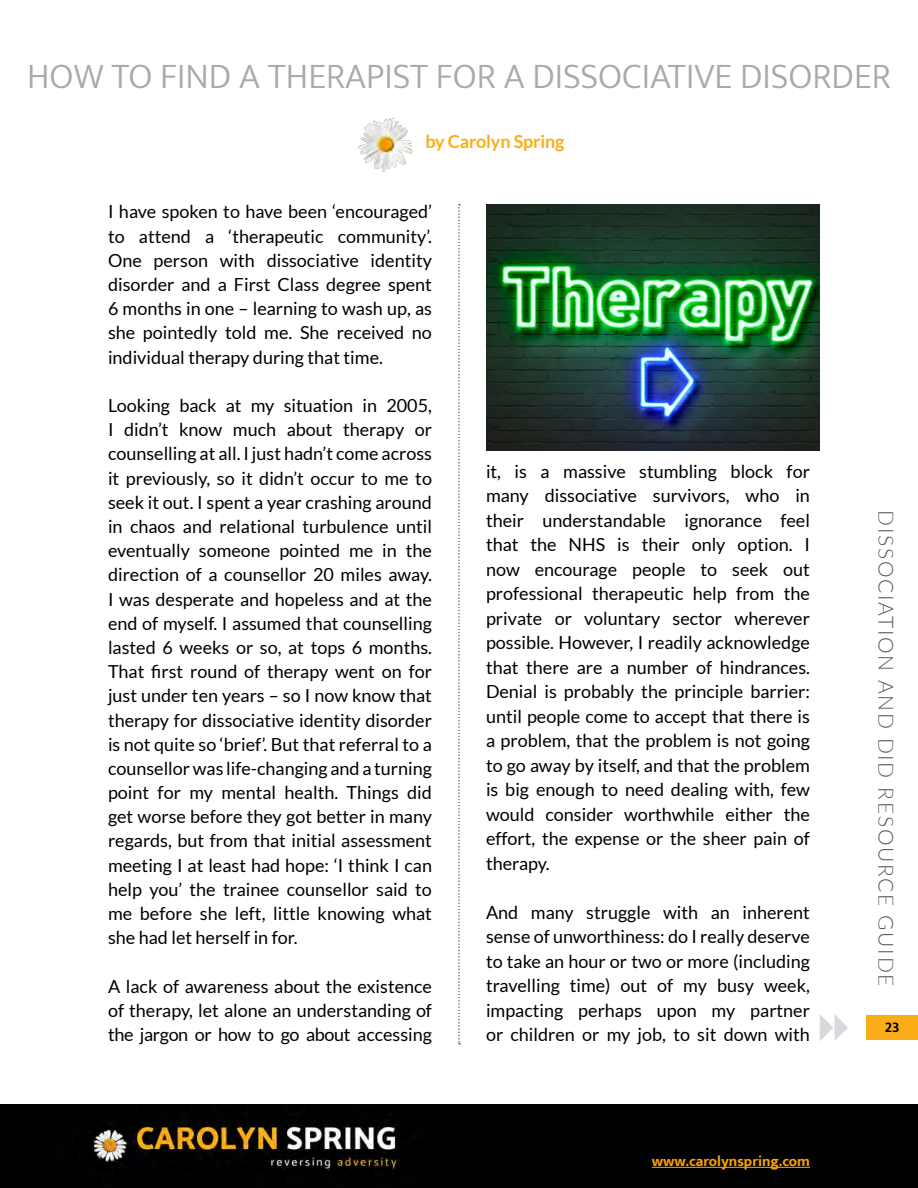
<style>
.page{position:relative;width:918px;height:1188px;background:#fff}
.page>*{position:absolute;margin:0;border:0;box-sizing:border-box;transform-origin:0 0}
.t1{font:300 36px "Mukta";color:#a7a9ac}
.t2{font:300 21px "Lato";letter-spacing:.08em;color:#5a5a5a}
.t3{font:18px/24.2px "Lato";color:#000;text-align:justify}
.t4{font:700 18px "Lato";letter-spacing:-.01em;color:#fbad18}
.t5{font:700 15px "Mukta";color:#ffa300}
.t6{font:700 15px "Mukta";color:#000}
</style>
<div class="page">
<svg style="left:458px;top:204px;width:2px;height:841px"></svg>
<img style="left:358px;top:118px;width:55px;height:54px">
<img style="left:486px;top:204px;width:334px;height:247px">
<div style="left:0;top:1104px;width:918px;height:84px;background:#010101"></div>
<img style="left:93px;top:1114px;width:307px;height:61px">
<hr style="left:652px;top:1167px;width:158px;height:1px;background:#ffa300">
<svg style="left:820px;top:1014px;width:28px;height:27px"></svg>
<div style="left:867px;top:1015px;width:51px;height:25px;background:#fbad18"></div>
<h1 class="t1" style="left:27px;top:54px;width:865px">HOW TO FIND A THERAPIST FOR A DISSOCIATIVE DISORDER</h1>
<p class="t4" style="left:425px;top:131px;width:140px">by Carolyn Spring</p>
<p class="t3" style="left:108px;top:200px;width:326px">I have spoken to have been ‘encouraged’ to attend a ‘therapeutic community’.<br>One person with dissociative identity disorder and a First Class degree spent 6 months in one – learning to wash up, as she pointedly told me. She received no individual therapy during that time.</p>
<p class="t3" style="left:108px;top:393px;width:326px">Looking back at my situation in 2005, I didn’t know much about therapy or counselling at all. I just hadn’t come across it previously, so it didn’t occur to me to seek it out. I spent a year crashing around in chaos and relational turbulence until eventually someone pointed me in the direction of a counsellor 20 miles away.<br>I was desperate and hopeless and at the end of myself. I assumed that counselling lasted 6 weeks or so, at tops 6 months.<br>That first round of therapy went on for just under ten years – so I now know that therapy for dissociative identity disorder is not quite so ‘brief’. But that referral to a counsellor was life-changing and a turning point for my mental health. Things did get worse before they got better in many regards, but from that initial assessment meeting I at least had hope: ‘I think I can help you’ the trainee counsellor said to me before she left, little knowing what she had let herself in for.</p>
<p class="t3" style="left:108px;top:974px;width:326px">A lack of awareness about the existence of therapy, let alone an understanding of the jargon or how to go about accessing</p>
<p class="t3" style="left:486px;top:459px;width:326px">it, is a massive stumbling block for many dissociative survivors, who in their understandable ignorance feel that the NHS is their only option. I now encourage people to seek out professional therapeutic help from the private or voluntary sector wherever possible. However, I readily acknowledge that there are a number of hindrances.<br>Denial is probably the principle barrier: until people come to accept that there is a problem, that the problem is not going to go away by itself, and that the problem is big enough to need dealing with, few would consider worthwhile either the effort, the expense or the sheer pain of therapy.</p>
<p class="t3" style="left:486px;top:900px;width:326px">And many struggle with an inherent sense of unworthiness: do I really deserve to take an hour or two or more (including travelling time) out of my busy week, impacting perhaps upon my partner or children or my job, to sit down with</p>
<p class="t5" style="left:652px;top:1152px;width:160px">www.carolynspring.com</p>
<p class="t2" style="left:901px;top:510px;width:478px;rotate:90deg">DISSOCIATION AND DID RESOURCE GUIDE</p>
<p class="t6" style="left:885px;top:1018px;width:16px">23</p>
</div>
